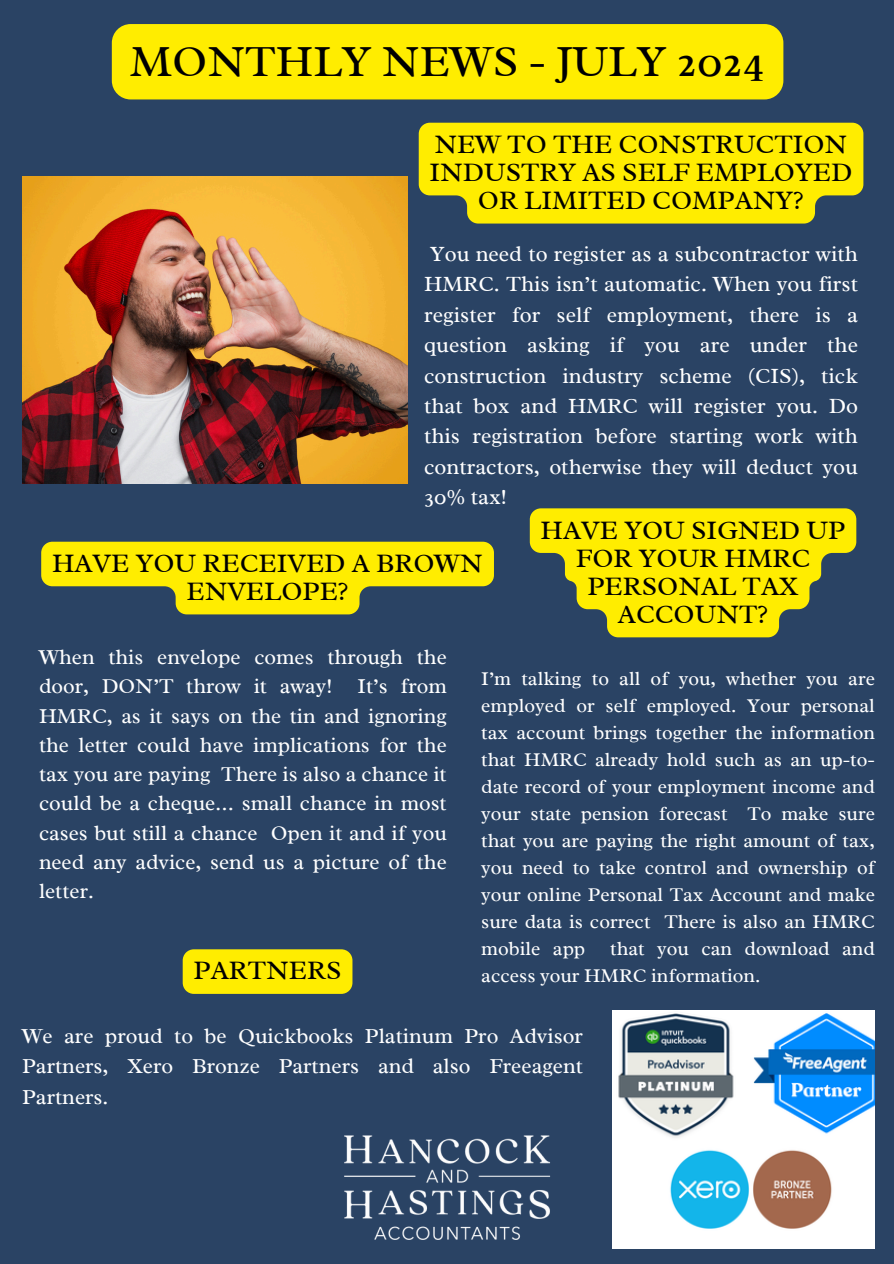
<style>
.page{position:relative;width:894px;height:1264px;background:#fff}
.page>*{position:absolute;margin:0;border:0;box-sizing:border-box;transform-origin:0 0}
.t1{font:45px "Radley";color:#000}
.t2{font:27px/28.2px "Radley";color:#000;text-align:center}
.t3{font:22.05px/30.3px "Radley";color:#fff;text-align:justify}
.t4{font:21.6px/30.3px "Radley";color:#fff;text-align:justify}
.t5{font:21.45px/29.2px "Radley";color:#fff;text-align:justify}
.t6{font:19.65px/27px "Radley";color:#fff;text-align:justify}
</style>
<div class="page">
<div style="left:0;top:0;width:893px;height:1263px;background:#2a4364"></div>
<img style="left:344px;top:1135px;width:207px;height:105px">
<img style="left:22px;top:176px;width:385px;height:307px">
<img style="left:612px;top:1010px;width:262px;height:238px">
<div style="left:112px;top:24px;width:671px;height:75px;background:#ffed00;border-radius:19px"></div>
<div style="left:418px;top:123px;width:445px;height:100px;background:#ffed00"></div>
<svg style="left:529px;top:508px;width:327px;height:129px"></svg>
<svg style="left:41px;top:541px;width:453px;height:73px"></svg>
<div style="left:183px;top:949px;width:169px;height:44px;background:#ffed00"></div>
<h3 class="t1" style="left:130px;top:32px;width:636px">MONTHLY NEWS - JULY 2024</h3>
<p class="t2" style="left:429px;top:130px;width:424px">NEW TO THE CONSTRUCTION<br>INDUSTRY AS SELF EMPLOYED<br>OR LIMITED COMPANY?</p>
<h2 class="t3" style="left:424px;top:238px;width:435px">You need to register as a subcontractor with HMRC. This isn’t automatic. When you first register for self employment, there is a question asking if you are under the construction industry scheme (CIS), tick that box and HMRC will register you. Do this registration before starting work with contractors, otherwise they will deduct you 30% tax!</h2>
<h3 class="t2" style="left:52px;top:549px;width:432px">HAVE YOU RECEIVED A BROWN<br>ENVELOPE?</h3>
<h2 class="t2" style="left:540px;top:515px;width:306px">HAVE YOU SIGNED UP<br>FOR YOUR HMRC<br>PERSONAL TAX<br>ACCOUNT?</h2>
<h2 class="t5" style="left:39px;top:642px;width:409px">When this envelope comes through the door, DON’T throw it away! It’s from HMRC, as it says on the tin and ignoring the letter could have implications for the tax you are paying There is also a chance it could be a cheque… small chance in most cases but still a chance Open it and if you need any advice, send us a picture of the letter.</h2>
<p class="t2" style="left:193px;top:956px;width:149px">PARTNERS</p>
<h3 class="t6" style="left:481px;top:665px;width:395px">I’m talking to all of you, whether you are employed or self employed. Your personal tax account brings together the information that HMRC already hold such as an up-to&shy;date record of your employment income and your state pension forecast To make sure that you are paying the right amount of tax, you need to take control and ownership of your online Personal Tax Account and make sure data is correct There is also an HMRC mobile app</h3>
<h3 class="t6" style="left:481px;top:935px;width:395px;text-indent:129px">that you can download and access your HMRC information.</h3>
<p class="t4" style="left:22px;top:1020px;width:562px">We are proud to be Quickbooks Platinum Pro Advisor Partners, Xero Bronze Partners and also Freeagent Partners.</p>
</div>
